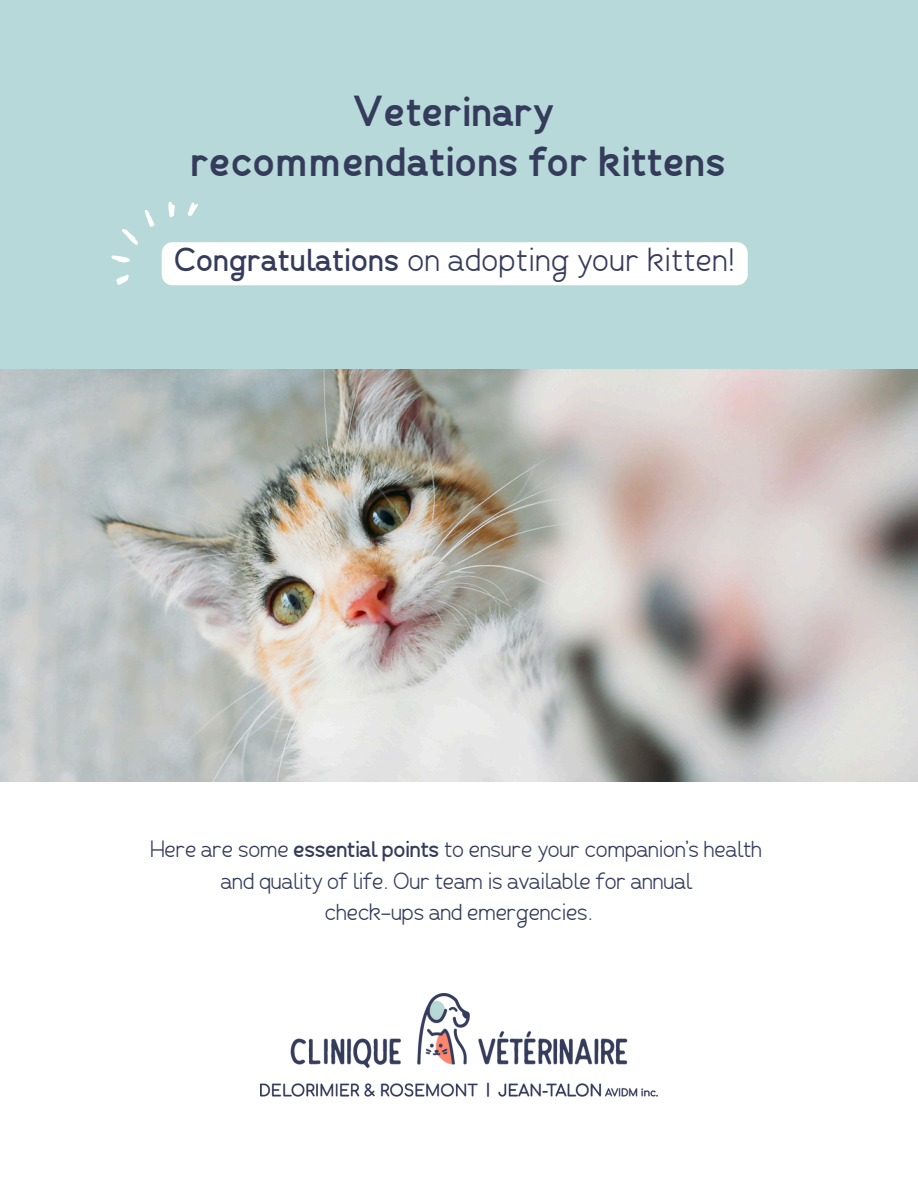
<style>
.page{position:relative;width:918px;height:1188px;background:#fff}
.page>*{position:absolute;margin:0;border:0;box-sizing:border-box;transform-origin:0 0}
.t1{font:800 41.4px/50.7px "Fibon Sans";letter-spacing:.005em;color:#353c5b;text-align:center}
.t2{font:31.65px "Fibon Sans";color:#353c5b}
.t3{font:22.5px "Fibon Sans";letter-spacing:-.025em;color:#353c5b}
.s1{font-weight:700}
</style>
<div class="page">
<div style="left:0;top:0;width:918px;height:370px;background:#b8d9d9"></div>
<img style="left:260px;top:994px;width:397px;height:102px">
<svg style="left:111px;top:202px;width:637px;height:84px"></svg>
<img style="left:0;top:370px;width:918px;height:411px">
<h1 class="t1" style="left:192px;top:90px;width:536px">Veterinary recommendations for kittens</h1>
<p class="t2" style="left:174px;top:247px;width:562px"><span class="s1">Congratulations</span> on adopting your kitten!</p>
<p class="t3" style="left:151px;top:840px;width:613px">Here are some <span class="s1">essential points</span> to ensure your companion’s health</p>
<p class="t3" style="left:221px;top:872px;width:473px">and quality of life. Our team is available for annual</p>
<p class="t3" style="left:325px;top:903px;width:270px">check-ups and emergencies.</p>
</div>
